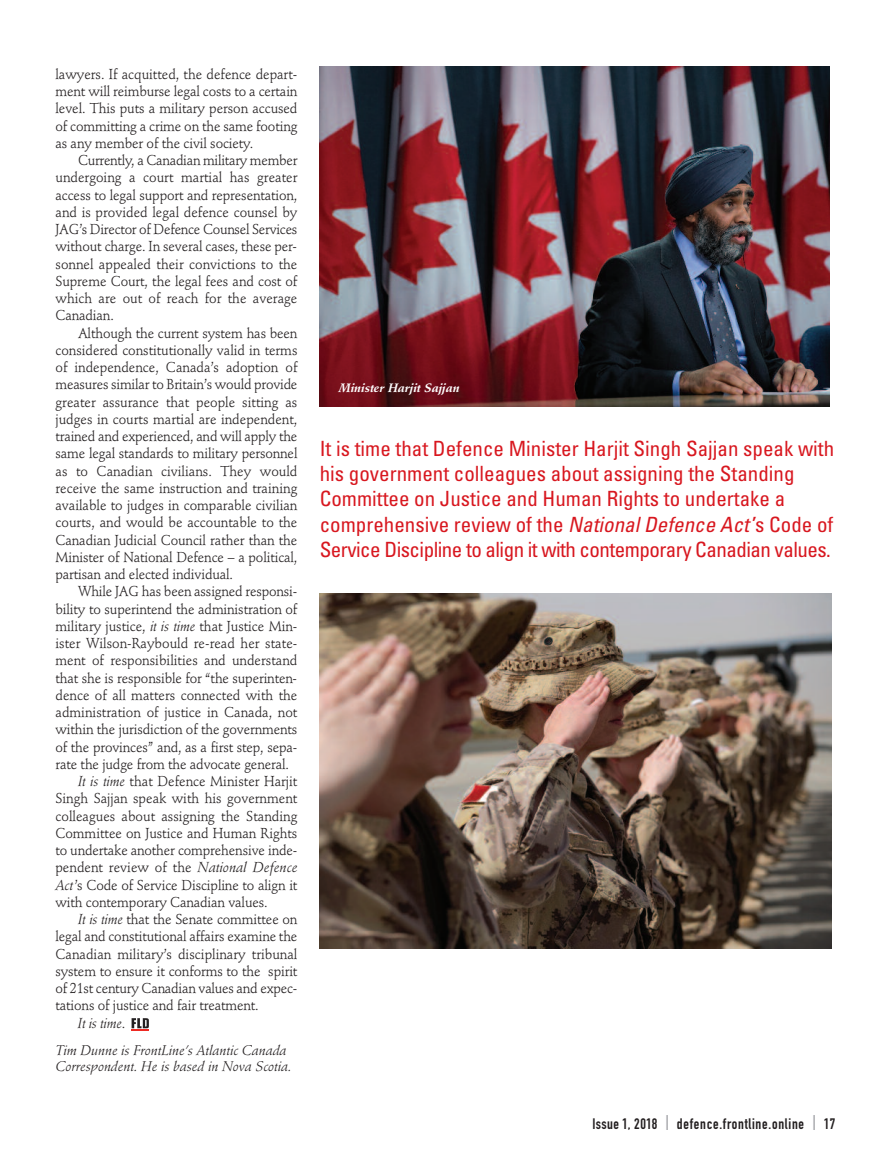
<style>
.page{position:relative;width:891px;height:1161px;background:#fff}
.page>*{position:absolute;margin:0;border:0;box-sizing:border-box;transform-origin:0 0}
.t1{font:condensed 21px/25.2px "Univers";color:#d8171f}
.t2{font:15px "DIN Engschrift Std";letter-spacing:.05em;color:#231f20}
.t3{font:14.25px/17.2px "Stempel Schneidler";letter-spacing:-.01em;color:#231f20;text-align:justify;scale:.95 1}
.t4{font:italic 14.25px "Stempel Schneidler";letter-spacing:-.01em;color:#231f20;scale:.95 1}
.t5{font:italic 13.8px/15.8px "Stempel Schneidler";color:#231f20}
.t6{font:italic 700 12px "Stempel Schneidler";color:#fff}
.s1{font-style:italic}
.s2{font-style:normal}
.s3{font-size:21px;color:#a8a9ad}
</style>
<div class="page">
<svg style="left:131px;top:1018px;width:18px;height:13px"></svg>
<img style="left:320px;top:67px;width:510px;height:340px">
<img style="left:320px;top:593px;width:512px;height:356px">
<p class="t3" style="left:56px;top:67px;width:256px">lawyers. If acquitted, the defence depart&shy;ment will reimburse legal costs to a certain level. This puts a military person accused of committing a crime on the same footing as any member of the civil society.</p>
<p class="t3" style="left:56px;top:153px;width:256px;text-indent:23px">Currently, a Canadian military member undergoing a court martial has greater access to legal support and representation, and is provided legal defence counsel by JAG’s Director of Defence Counsel Services without charge. In several cases, these per&shy;sonnel appealed their convictions to the Supreme Court, the legal fees and cost of which are out of reach for the average Canadian.</p>
<p class="t3" style="left:56px;top:326px;width:256px;text-indent:23px">Although the current system has been considered constitutionally valid in terms of independence, Canada’s adoption of measures similar to Britain’s would provide greater assurance that people sitting as judges in courts martial are independent, trained and experienced, and will apply the same legal standards to military personnel as to Canadian civilians. They would receive the same instruction and training available to judges in comparable civilian courts, and would be accountable to the Canadian Judicial Council rather than the Minister of National Defence – a political, partisan and elected individual.</p>
<p class="t3" style="left:78px;top:584px;width:232px">While JAG has been assigned responsi-</p>
<p class="t3" style="left:56px;top:602px;width:256px">bility to superintend the administration of</p>
<p class="t3" style="left:56px;top:619px;width:256px">military justice, <span class="s1">it is time</span> that Justice Min-</p>
<p class="t3" style="left:56px;top:636px;width:256px">ister Wilson-Raybould re-read her state-</p>
<p class="t3" style="left:56px;top:653px;width:256px">ment of responsibilities and understand</p>
<p class="t3" style="left:56px;top:671px;width:256px">that she is responsible for “the superinten-</p>
<p class="t3" style="left:56px;top:688px;width:256px">dence of all matters connected with the</p>
<p class="t3" style="left:56px;top:705px;width:256px">administration of justice in Canada, not</p>
<p class="t3" style="left:56px;top:722px;width:256px">within the jurisdiction of the governments</p>
<p class="t3" style="left:56px;top:740px;width:256px">of the provinces” and, as a first step, sepa-</p>
<p class="t3" style="left:56px;top:757px;width:247px">rate the judge from the advocate general.</p>
<p class="t3" style="left:78px;top:774px;width:233px"><span class="s1">It is time</span> that Defence Minister Harjit</p>
<p class="t3" style="left:56px;top:791px;width:256px">Singh Sajjan speak with his government</p>
<p class="t3" style="left:55px;top:809px;width:256px">colleagues about assigning the Standing</p>
<p class="t3" style="left:55px;top:826px;width:256px">Committee on Justice and Human Rights</p>
<p class="t3" style="left:55px;top:843px;width:256px">to undertake another comprehensive inde-</p>
<p class="t3" style="left:55px;top:860px;width:256px">pendent review of the <span class="s1">National Defence</span></p>
<p class="t3" style="left:55px;top:878px;width:256px"><span class="s1">Act</span>’s Code of Service Discipline to align it</p>
<p class="t3" style="left:56px;top:895px;width:225px">with contemporary Canadian values.</p>
<p class="t3" style="left:78px;top:912px;width:233px"><span class="s1">It is time</span> that the Senate committee on</p>
<p class="t3" style="left:55px;top:929px;width:256px">legal and constitutional affairs examine the</p>
<p class="t3" style="left:55px;top:946px;width:256px">Canadian military’s disciplinary tribunal</p>
<p class="t3" style="left:55px;top:964px;width:256px">system to ensure it conforms to the spirit</p>
<p class="t3" style="left:55px;top:981px;width:256px">of 21st century Canadian values and expec-</p>
<p class="t3" style="left:55px;top:998px;width:216px">tations of justice and fair treatment.</p>
<p class="t4" style="left:78px;top:1017px;width:51px">It is time<span class="s2">.</span></p>
<p class="t5" style="left:55px;top:1044px;width:238px">Tim Dunne is FrontLine’s Atlantic Canada<br>Correspondent. He is based in Nova Scotia.</p>
<p class="t6" style="left:339px;top:382px;width:122px">Minister Harjit Sajjan</p>
<p class="t1" style="left:320px;top:438px;width:516px">It is time that Defence Minister Harjit Singh Sajjan speak with his government colleagues about assigning the Standing Committee on Justice and Human Rights to undertake a comprehensive review of the <span class="s1">National Defence Act</span> ’s Code of Service Discipline to align it with contemporary Canadian values.</p>
<p class="t2" style="left:593px;top:1118px;width:244px">Issue 1, 2018 <span class="s3">I</span> defence.frontline.online <span class="s3">I</span> 17</p>
</div>
